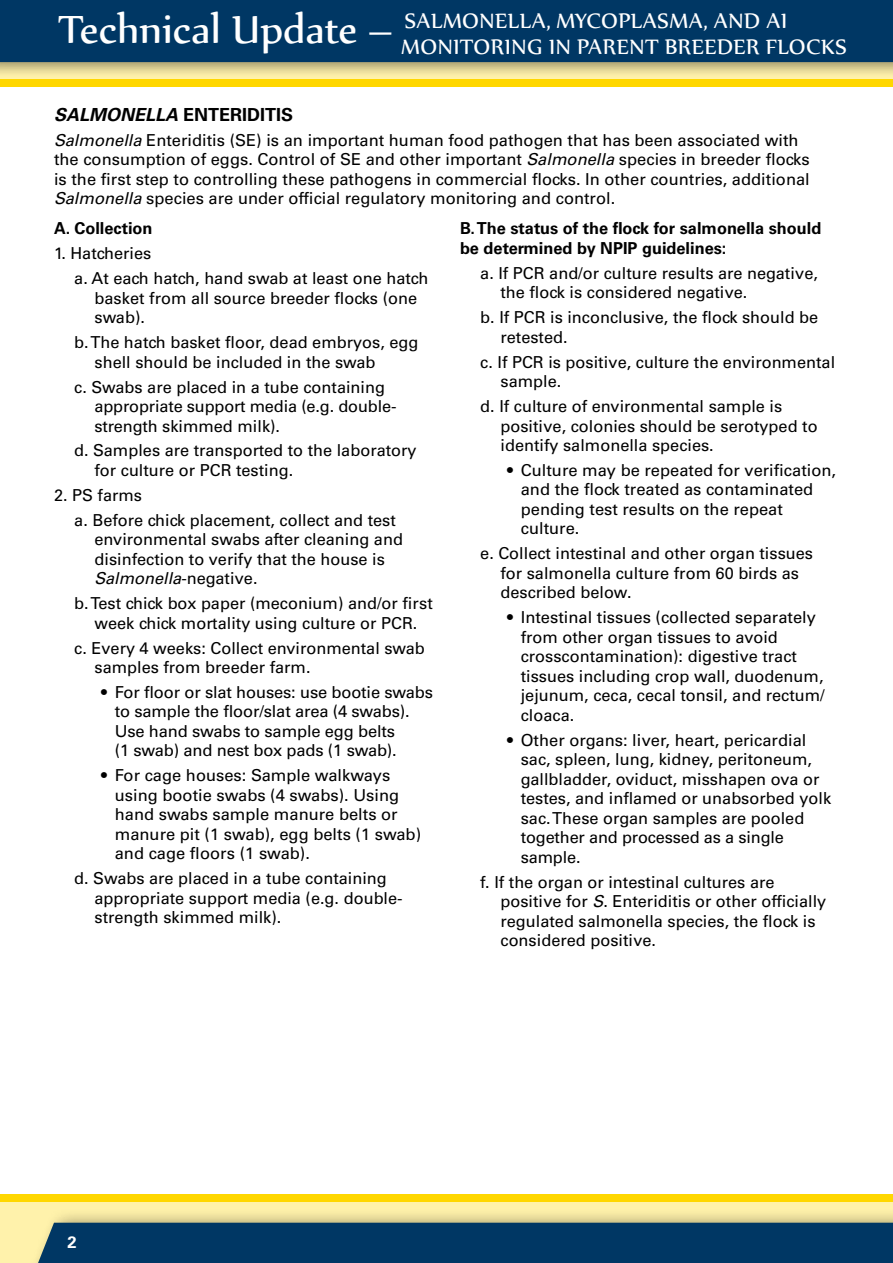
<style>
.page{position:relative;width:893px;height:1263px;background:#fff}
.page>*{position:absolute;margin:0;border:0;box-sizing:border-box;transform-origin:0 0}
.t1{font:25.5px/25.5px "Nyala";letter-spacing:.02em;color:#fff}
.t2{font:700 18px "Univers LT Std";color:#000}
.t3{font:16.5px/19.5px "Univers LT Std";color:#000}
.t4{font:700 16.5px/19.5px "Univers LT Std";color:#000}
.t5{font:700 16.5px "Univers LT Std";color:#fff}
.s1{font-size:48px}
.s2{font-style:italic}
</style>
<div class="page">
<div style="left:0;top:1194px;width:893px;height:69px;background:#fff2ab"></div>
<div style="left:0;top:1194px;width:893px;height:8px;background:#ffd700"></div>
<div style="left:27px;top:1207px;width:866px;height:56px;background:#000;opacity:.4"></div>
<div style="left:33px;top:1223px;width:860px;height:40px;background:#003764"></div>
<div style="left:0;top:79px;width:893px;height:8px;background:#ffd700"></div>
<div style="left:0;top:0;width:893px;height:78px;background:#000;opacity:.4"></div>
<div style="left:0;top:0;width:893px;height:62px;background:#003764"></div>
<h1 class="t1" style="left:401px;top:7px;width:447px;text-indent:-343px"><span class="s1">Technical Update –</span> SALMONELLA, MYCOPLASMA, AND AI<br>MONITORING IN PARENT BREEDER FLOCKS</h1>
<p class="t2" style="left:54px;top:104px;width:241px"><span class="s2">SALMONELLA</span> ENTERIDITIS</p>
<p class="t3" style="left:54px;top:130px;width:757px"><span class="s2">Salmonella</span> Enteriditis (SE) is an important human food pathogen that has been associated with the consumption of eggs. Control of SE and other important <span class="s2">Salmonella</span> species in breeder flocks is the first step to controlling these pathogens in commercial flocks. In other countries, additional <span class="s2">Salmonella</span> species are under official regulatory monitoring and control.</p>
<p class="t4" style="left:54px;top:219px;width:100px">A. Collection</p>
<p class="t3" style="left:74px;top:241px;width:356px;line-height:24.9px;text-indent:-20px">1. Hatcheries<br>a. At each hatch, hand swab at least one hatch</p>
<p class="t3" style="left:95px;top:288px;width:324px">basket from all source breeder flocks (one swab).</p>
<p class="t3" style="left:95px;top:333px;width:325px;text-indent:-20px">b. The hatch basket floor, dead embryos, egg shell should be included in the swab</p>
<p class="t3" style="left:95px;top:377px;width:303px;text-indent:-20px">c. Swabs are placed in a tube containing appropriate support media (e.g. double&shy;strength skimmed milk).</p>
<p class="t3" style="left:95px;top:441px;width:324px;text-indent:-20px">d. Samples are transported to the laboratory for culture or PCR testing.</p>
<p class="t3" style="left:74px;top:483px;width:323px;line-height:24.9px;text-indent:-20px">2. PS farms<br>a. Before chick placement, collect and test</p>
<p class="t3" style="left:95px;top:530px;width:310px">environmental swabs after cleaning and disinfection to verify that the house is<br><span class="s2">Salmonella</span>-negative.</p>
<p class="t3" style="left:74px;top:594px;width:360px;text-align:center">b. Test chick box paper (meconium) and/or first week chick mortality using culture or PCR.</p>
<p class="t3" style="left:95px;top:638px;width:332px;text-indent:-20px">c. Every 4 weeks: Collect environmental swab samples from breeder farm.</p>
<p class="t3" style="left:115px;top:682px;width:320px;text-indent:-13px">• For floor or slat houses: use bootie swabs to sample the floor/slat area (4 swabs).<br>Use hand swabs to sample egg belts<br>(1 swab) and nest box pads (1 swab).</p>
<p class="t3" style="left:115px;top:766px;width:308px;text-indent:-13px">• For cage houses: Sample walkways using bootie swabs (4 swabs). Using hand swabs sample manure belts or manure pit (1 swab), egg belts (1 swab) and cage floors (1 swab).</p>
<p class="t3" style="left:95px;top:869px;width:310px;text-indent:-20px">d. Swabs are placed in a tube containing appropriate support media (e.g. double&shy;strength skimmed milk).</p>
<p class="t4" style="left:460px;top:219px;width:363px">B. The status of the flock for salmonella should be determined by NPIP guidelines:</p>
<p class="t3" style="left:500px;top:263px;width:319px;text-indent:-20px">a. If PCR and/or culture results are negative, the flock is considered negative.</p>
<p class="t3" style="left:500px;top:308px;width:319px;text-indent:-20px">b. If PCR is inconclusive, the flock should be retested.</p>
<p class="t3" style="left:500px;top:352px;width:336px;text-indent:-20px">c. If PCR is positive, culture the environmental sample.</p>
<p class="t3" style="left:500px;top:396px;width:319px;text-indent:-20px">d. If culture of environmental sample is positive, colonies should be serotyped to identify salmonella species.</p>
<p class="t3" style="left:521px;top:460px;width:317px;text-indent:-13px">• Culture may be repeated for verification, and the flock treated as contaminated pending test results on the repeat culture.</p>
<p class="t3" style="left:500px;top:544px;width:314px;text-indent:-20px">e. Collect intestinal and other organ tissues for salmonella culture from 60 birds as described below.</p>
<p class="t3" style="left:521px;top:608px;width:306px;text-indent:-14px">• Intestinal tissues (collected separately from other organ tissues to avoid crosscontamination): digestive tract tissues including crop wall, duodenum, jejunum, ceca, cecal tonsil, and rectum/ cloaca.</p>
<p class="t3" style="left:521px;top:730px;width:312px;text-indent:-14px">• Other organs: liver, heart, pericardial sac, spleen, lung, kidney, peritoneum, gallbladder, oviduct, misshapen ova or testes, and inflamed or unabsorbed yolk sac. These organ samples are pooled together and processed as a single sample.</p>
<p class="t3" style="left:500px;top:872px;width:327px;text-indent:-20px">f. If the organ or intestinal cultures are positive for <span class="s2">S</span>. Enteriditis or other officially regulated salmonella species, the flock is considered positive.</p>
<p class="t5" style="left:68px;top:1232px;width:11px">2</p>
</div>
